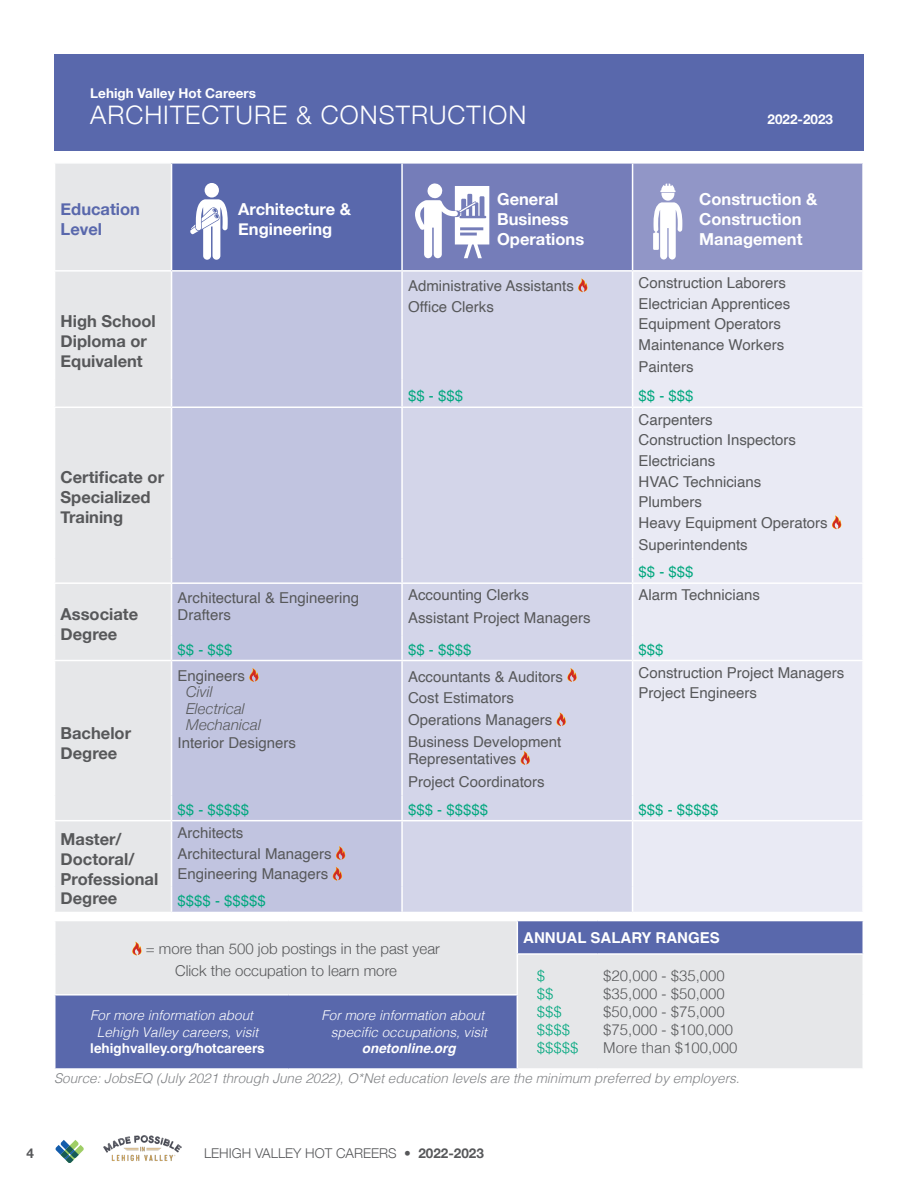
<style>
.page{position:relative;width:918px;height:1188px;background:#fff}
.page>*{position:absolute;margin:0;border:0;box-sizing:border-box;transform-origin:0 0}
.t1{font:300 25.5px "Helvetica Neue";letter-spacing:.04em;color:#fff}
.t2{font:700 16.5px/19.8px "Helvetica Neue";color:#57585a}
.t3{font:700 16.5px/19.8px "Helvetica Neue";color:#fff}
.t4{font:700 16.5px/19.8px "Helvetica Neue";color:#5968ac}
.t5{font:15px/16.5px "Helvetica";color:#57585a}
.t6{font:300 15px "Helvetica";color:#57585a}
.t7{font:15px "Helvetica";color:#00a77e}
.t8{font:300 15px "Helvetica Neue";color:#57585a}
.t9{font:italic 300 15px "Helvetica Neue";letter-spacing:.01em;color:#57585a}
.t10{font:700 15px "Helvetica";color:#fff}
.t11{font:300 15px "Helvetica";color:#00a77e}
.t12{font:italic 300 13.5px "Helvetica";color:#fff}
.t13{font:italic 300 13.5px "Helvetica";color:#808285}
.t14{font:300 13.5px "Helvetica Neue";color:#57585a}
.t15{font:700 13.5px "Helvetica Neue";color:#fff}
.t16{font:700 13.5px "Helvetica";color:#fff}
.t17{font:italic 700 13.5px "Helvetica";color:#fff}
.t18{font:700 13.5px "Helvetica Neue";color:#57585a}
.s1{font-weight:700}
</style>
<div class="page">
<svg style="left:56px;top:1140px;width:28px;height:23px"></svg>
<img style="left:103px;top:1135px;width:79px;height:26px">
<div style="left:54px;top:54px;width:810px;height:96px;background:#5968ac"></div>
<div style="left:55px;top:164px;width:116px;height:748px;background:#e6e7e9"></div>
<div style="left:172px;top:163px;width:230px;height:108px;background:#5968ac"></div>
<div style="left:402px;top:163px;width:231px;height:108px;background:#757db9"></div>
<div style="left:633px;top:163px;width:230px;height:108px;background:#9196c7"></div>
<div style="left:172px;top:272px;width:229px;height:640px;background:#c1c4e0"></div>
<div style="left:403px;top:272px;width:229px;height:640px;background:#d3d5e9"></div>
<div style="left:633px;top:272px;width:229px;height:640px;background:#e9eaf4"></div>
<hr style="left:172px;top:162px;width:230px;height:2px;background:#fff">
<hr style="left:402px;top:162px;width:231px;height:2px;background:#fff">
<hr style="left:401px;top:164px;width:2px;height:106px;background:#fff">
<hr style="left:633px;top:162px;width:231px;height:2px;background:#fff">
<hr style="left:632px;top:164px;width:1px;height:106px;background:#fff">
<hr style="left:862px;top:164px;width:2px;height:106px;background:#fff">
<hr style="left:54px;top:270px;width:118px;height:2px;background:#fff">
<hr style="left:172px;top:270px;width:230px;height:2px;background:#fff">
<hr style="left:402px;top:270px;width:231px;height:2px;background:#fff">
<hr style="left:633px;top:270px;width:231px;height:2px;background:#fff">
<hr style="left:54px;top:407px;width:118px;height:1px;background:#fff">
<hr style="left:172px;top:407px;width:230px;height:1px;background:#fff">
<hr style="left:402px;top:407px;width:231px;height:1px;background:#fff">
<hr style="left:633px;top:407px;width:231px;height:1px;background:#fff">
<hr style="left:54px;top:582px;width:118px;height:2px;background:#fff">
<hr style="left:172px;top:582px;width:230px;height:2px;background:#fff">
<hr style="left:402px;top:582px;width:231px;height:2px;background:#fff">
<hr style="left:633px;top:582px;width:231px;height:2px;background:#fff">
<hr style="left:54px;top:660px;width:118px;height:1px;background:#fff">
<hr style="left:172px;top:660px;width:230px;height:1px;background:#fff">
<hr style="left:402px;top:660px;width:231px;height:1px;background:#fff">
<hr style="left:633px;top:660px;width:231px;height:1px;background:#fff">
<hr style="left:54px;top:820px;width:118px;height:1px;background:#fff">
<hr style="left:172px;top:820px;width:230px;height:1px;background:#fff">
<hr style="left:402px;top:820px;width:231px;height:1px;background:#fff">
<hr style="left:633px;top:820px;width:231px;height:1px;background:#fff">
<svg style="left:578px;top:278px;width:13px;height:14px"></svg>
<svg style="left:831px;top:515px;width:14px;height:14px"></svg>
<svg style="left:249px;top:668px;width:13px;height:14px"></svg>
<svg style="left:567px;top:668px;width:13px;height:14px"></svg>
<svg style="left:556px;top:712px;width:13px;height:14px"></svg>
<svg style="left:520px;top:751px;width:13px;height:14px"></svg>
<svg style="left:335px;top:846px;width:14px;height:14px"></svg>
<svg style="left:332px;top:867px;width:13px;height:14px"></svg>
<svg style="left:190px;top:199px;width:38px;height:61px"></svg>
<div style="left:205px;top:183px;width:14px;height:15px;background:#fff;border-radius:50%"></div>
<svg style="left:415px;top:183px;width:74px;height:75px"></svg>
<svg style="left:653px;top:183px;width:29px;height:77px"></svg>
<svg style="left:56px;top:921px;width:806px;height:147px;background:#b0b6d1"></svg>
<hr style="left:517px;top:921px;width:1px;height:32px;background:#fff">
<hr style="left:517px;top:955px;width:1px;height:39px;background:#fff">
<hr style="left:517px;top:996px;width:1px;height:72px;background:#fff">
<hr style="left:54px;top:994px;width:234px;height:2px;background:#fff">
<hr style="left:288px;top:994px;width:230px;height:2px;background:#fff">
<hr style="left:517px;top:953px;width:80px;height:2px;background:#fff">
<hr style="left:597px;top:953px;width:267px;height:2px;background:#fff">
<svg style="left:132px;top:942px;width:13px;height:14px"></svg>
<p class="t15" style="left:90px;top:83px;width:167px">Lehigh Valley Hot Careers</p>
<p class="t1" style="left:90px;top:94px;width:438px">ARCHITECTURE &amp; CONSTRUCTION</p>
<p class="t15" style="left:768px;top:108px;width:67px">2022-2023</p>
<p class="t4" style="left:61px;top:200px;width:81px">Education<br>Level</p>
<p class="t3" style="left:238px;top:200px;width:114px">Architecture &amp;</p>
<p class="t3" style="left:238px;top:219px;width:96px">Engineering</p>
<p class="t2" style="left:61px;top:312px;width:97px">High School<br>Diploma or<br>Equivalent</p>
<p class="t2" style="left:61px;top:468px;width:105px">Certificate or</p>
<p class="t2" style="left:61px;top:488px;width:92px">Specialized</p>
<p class="t2" style="left:61px;top:508px;width:64px">Training</p>
<p class="t3" style="left:497px;top:190px;width:89px">General<br>Business<br>Operations</p>
<p class="t3" style="left:699px;top:190px;width:120px">Construction &amp;</p>
<p class="t3" style="left:699px;top:210px;width:104px">Construction</p>
<p class="t3" style="left:699px;top:229px;width:105px">Management</p>
<p class="t5" style="left:408px;top:278px;width:167px">Administrative Assistants</p>
<p class="t5" style="left:408px;top:298px;width:87px">Office Clerks</p>
<p class="t5" style="left:639px;top:275px;width:149px">Construction Laborers</p>
<p class="t5" style="left:639px;top:296px;width:153px">Electrician Apprentices</p>
<p class="t5" style="left:639px;top:316px;width:144px">Equipment Operators</p>
<p class="t5" style="left:639px;top:337px;width:147px">Maintenance Workers</p>
<p class="t5" style="left:639px;top:359px;width:57px">Painters</p>
<p class="t7" style="left:408px;top:384px;width:57px">$$ - $$$</p>
<p class="t7" style="left:639px;top:384px;width:57px">$$ - $$$</p>
<p class="t5" style="left:639px;top:411px;width:76px">Carpenters</p>
<p class="t5" style="left:639px;top:432px;width:159px">Construction Inspectors</p>
<p class="t5" style="left:639px;top:453px;width:78px">Electricians</p>
<p class="t5" style="left:639px;top:473px;width:124px">HVAC Technicians</p>
<p class="t5" style="left:639px;top:494px;width:65px">Plumbers</p>
<p class="t5" style="left:639px;top:515px;width:191px">Heavy Equipment Operators</p>
<p class="t5" style="left:639px;top:537px;width:111px">Superintendents</p>
<p class="t7" style="left:639px;top:560px;width:57px">$$ - $$$</p>
<p class="t2" style="left:61px;top:605px;width:79px">Associate<br>Degree</p>
<p class="t2" style="left:61px;top:723px;width:72px">Bachelor</p>
<p class="t2" style="left:61px;top:743px;width:58px">Degree</p>
<p class="t5" style="left:178px;top:590px;width:183px">Architectural &amp; Engineering<br>Drafters</p>
<p class="t5" style="left:408px;top:587px;width:122px">Accounting Clerks</p>
<p class="t5" style="left:408px;top:610px;width:184px">Assistant Project Managers</p>
<p class="t5" style="left:639px;top:587px;width:123px">Alarm Technicians</p>
<p class="t7" style="left:178px;top:638px;width:57px">$$ - $$$</p>
<p class="t7" style="left:408px;top:638px;width:65px">$$ - $$$$</p>
<p class="t7" style="left:639px;top:638px;width:27px">$$$</p>
<p class="t5" style="left:178px;top:667px;width:69px">Engineers</p>
<p class="t9" style="left:186px;top:680px;width:28px">Civil</p>
<p class="t9" style="left:186px;top:696px;width:60px">Electrical</p>
<p class="t9" style="left:186px;top:713px;width:76px">Mechanical</p>
<p class="t5" style="left:178px;top:735px;width:120px">Interior Designers</p>
<p class="t5" style="left:408px;top:669px;width:157px">Accountants &amp; Auditors</p>
<p class="t5" style="left:408px;top:690px;width:107px">Cost Estimators</p>
<p class="t5" style="left:408px;top:712px;width:146px">Operations Managers</p>
<p class="t5" style="left:408px;top:734px;width:155px">Business Development<br>Representatives</p>
<p class="t5" style="left:408px;top:774px;width:138px">Project Coordinators</p>
<p class="t5" style="left:639px;top:665px;width:207px">Construction Project Managers</p>
<p class="t5" style="left:639px;top:685px;width:120px">Project Engineers</p>
<p class="t7" style="left:178px;top:798px;width:73px">$$ - $$$$$</p>
<p class="t7" style="left:408px;top:798px;width:82px">$$$ - $$$$$</p>
<p class="t7" style="left:639px;top:798px;width:82px">$$$ - $$$$$</p>
<p class="t5" style="left:178px;top:825px;width:67px">Architects</p>
<p class="t5" style="left:178px;top:846px;width:156px">Architectural Managers</p>
<p class="t5" style="left:178px;top:866px;width:152px">Engineering Managers</p>
<p class="t7" style="left:178px;top:890px;width:90px">$$$$ - $$$$$</p>
<p class="t8" style="left:146px;top:937px;width:296px">= more than 500 job postings in the past year</p>
<p class="t8" style="left:175px;top:958px;width:223px">Click the occupation to learn more</p>
<p class="t2" style="left:61px;top:830px;width:63px">Master/</p>
<p class="t2" style="left:61px;top:849px;width:75px">Doctoral/</p>
<p class="t2" style="left:61px;top:869px;width:99px">Professional</p>
<p class="t2" style="left:61px;top:889px;width:58px">Degree</p>
<p class="t10" style="left:523px;top:928px;width:198px">ANNUAL SALARY RANGES</p>
<p class="t11" style="left:537px;top:963px;width:10px">$</p>
<p class="t11" style="left:537px;top:981px;width:18px">$$</p>
<p class="t11" style="left:537px;top:999px;width:27px">$$$</p>
<p class="t11" style="left:537px;top:1017px;width:35px">$$$$</p>
<p class="t11" style="left:537px;top:1035px;width:43px">$$$$$</p>
<p class="t6" style="left:603px;top:963px;width:123px">$20,000 - $35,000</p>
<p class="t6" style="left:603px;top:981px;width:123px">$35,000 - $50,000</p>
<p class="t6" style="left:603px;top:999px;width:123px">$50,000 - $75,000</p>
<p class="t6" style="left:603px;top:1017px;width:132px">$75,000 - $100,000</p>
<p class="t6" style="left:603px;top:1035px;width:136px">More than $100,000</p>
<p class="t12" style="left:321px;top:1004px;width:164px">For more information about</p>
<p class="t12" style="left:331px;top:1020px;width:158px">specific occupations, visit</p>
<p class="t17" style="left:362px;top:1040px;width:95px">onetonline.org</p>
<p class="t13" style="left:54px;top:1066px;width:687px">Source: JobsEQ (July 2021 through June 2022), O*Net education levels are the minimum preferred by employers.</p>
<p class="t12" style="left:90px;top:1004px;width:164px">For more information about</p>
<p class="t12" style="left:97px;top:1020px;width:163px">Lehigh Valley careers, visit</p>
<p class="t16" style="left:90px;top:1040px;width:176px">lehighvalley.org/hotcareers</p>
<p class="t18" style="left:26px;top:1142px;width:9px">4</p>
<p class="t14" style="left:204px;top:1142px;width:281px">LEHIGH VALLEY HOT CAREERS • <span class="s1">2022-2023</span></p>
</div>
